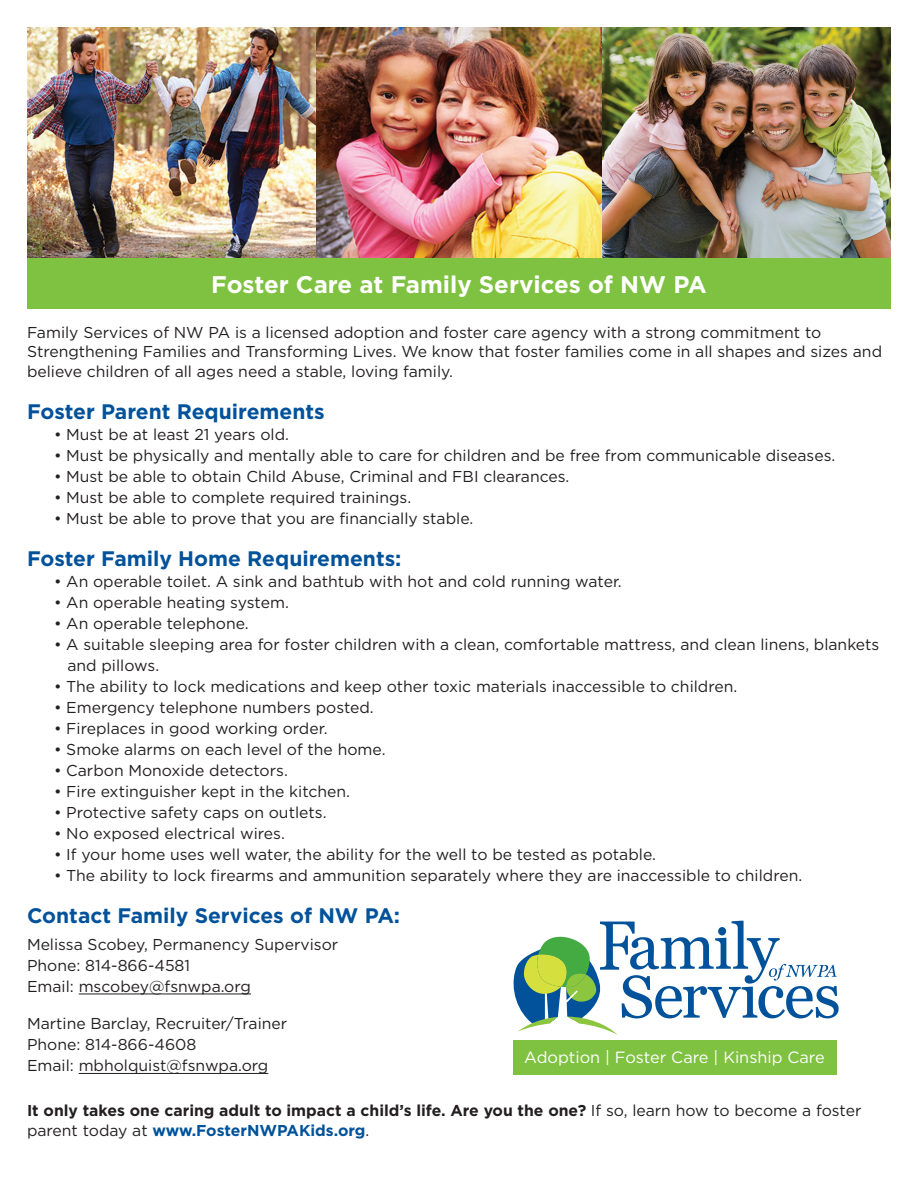
<style>
.page{position:relative;width:918px;height:1188px;background:#fff}
.page>*{position:absolute;margin:0;border:0;box-sizing:border-box;transform-origin:0 0}
.t1{font:700 24px "Gotham";color:#fff}
.t2{font:700 21px "Gotham";color:#01529a}
.t3{font:16.35px "Gotham";color:#fff}
.t4{font:15.75px/21px "Gotham";color:#231f20}
.t5{font:700 15.75px/19.5px "Gotham";color:#231f20}
.s1{font-weight:400}
.s2{color:#01529a}
</style>
<div class="page">
<div style="left:27px;top:257px;width:864px;height:52px;background:#7fc241"></div>
<img style="left:27px;top:27px;width:864px;height:231px">
<hr style="left:79px;top:994px;width:172px;height:1px;background:#231f20">
<hr style="left:79px;top:1073px;width:189px;height:1px;background:#231f20">
<svg style="left:513px;top:921px;width:326px;height:114px"></svg>
<div style="left:514px;top:1041px;width:323px;height:34px;background:#7fc241"></div>
<h1 class="t1" style="left:211px;top:270px;width:497px">Foster Care at Family Services of NW PA</h1>
<p class="t4" style="left:27px;top:322px;width:857px;line-height:19.5px">Family Services of NW PA is a licensed adoption and foster care agency with a strong commitment to<br>Strengthening Families and Transforming Lives. We know that foster families come in all shapes and sizes and believe children of all ages need a stable, loving family.</p>
<h2 class="t2" style="left:27px;top:399px;width:299px">Foster Parent Requirements</h2>
<p class="t4" style="left:54px;top:424px;width:237px">• Must be at least 21 years old.</p>
<p class="t4" style="left:54px;top:445px;width:783px">• Must be physically and mentally able to care for children and be free from communicable diseases.</p>
<p class="t4" style="left:54px;top:465px;width:517px">• Must be able to obtain Child Abuse, Criminal and FBI clearances.</p>
<p class="t4" style="left:54px;top:486px;width:359px">• Must be able to complete required trainings.</p>
<p class="t4" style="left:54px;top:507px;width:421px">• Must be able to prove that you are financially stable.</p>
<h2 class="t2" style="left:27px;top:546px;width:376px">Foster Family Home Requirements:</h2>
<p class="t4" style="left:54px;top:571px;width:569px">• An operable toilet. A sink and bathtub with hot and cold running water.</p>
<p class="t4" style="left:54px;top:592px;width:236px">• An operable heating system.</p>
<p class="t4" style="left:54px;top:612px;width:196px">• An operable telephone.</p>
<p class="t4" style="left:67px;top:633px;width:813px;text-indent:-13px">• A suitable sleeping area for foster children with a clean, comfortable mattress, and clean linens, blankets and pillows.</p>
<p class="t4" style="left:54px;top:675px;width:685px">• The ability to lock medications and keep other toxic materials inaccessible to children.</p>
<p class="t4" style="left:54px;top:696px;width:321px">• Emergency telephone numbers posted.</p>
<p class="t4" style="left:54px;top:717px;width:275px">• Fireplaces in good working order.</p>
<p class="t4" style="left:54px;top:738px;width:333px">• Smoke alarms on each level of the home.</p>
<p class="t4" style="left:54px;top:759px;width:235px">• Carbon Monoxide detectors.</p>
<p class="t4" style="left:54px;top:780px;width:298px">• Fire extinguisher kept in the kitchen.</p>
<p class="t4" style="left:54px;top:801px;width:274px">• Protective safety caps on outlets.</p>
<p class="t4" style="left:54px;top:822px;width:232px">• No exposed electrical wires.</p>
<p class="t4" style="left:54px;top:843px;width:604px">• If your home uses well water, the ability for the well to be tested as potable.</p>
<p class="t4" style="left:54px;top:864px;width:750px">• The ability to lock firearms and ammunition separately where they are inaccessible to children.</p>
<h2 class="t2" style="left:27px;top:903px;width:375px">Contact Family Services of NW PA:</h2>
<p class="t4" style="left:27px;top:934px;width:313px">Melissa Scobey, Permanency Supervisor<br>Phone: 814-866-4581<br>Email: mscobey@fsnwpa.org</p>
<p class="t4" style="left:27px;top:1013px;width:262px">Martine Barclay, Recruiter/Trainer<br>Phone: 814-866-4608<br>Email: mbholquist@fsnwpa.org</p>
<p class="t5" style="left:27px;top:1101px;width:836px">It only takes one caring adult to impact a child’s life. Are you the one? <span class="s1">If so, learn how to become a foster parent today at</span> <span class="s2">www.FosterNWPAKids.org</span><span class="s1">.</span></p>
<p class="t3" style="left:524px;top:1048px;width:302px">Adoption | Foster Care | Kinship Care</p>
</div>
